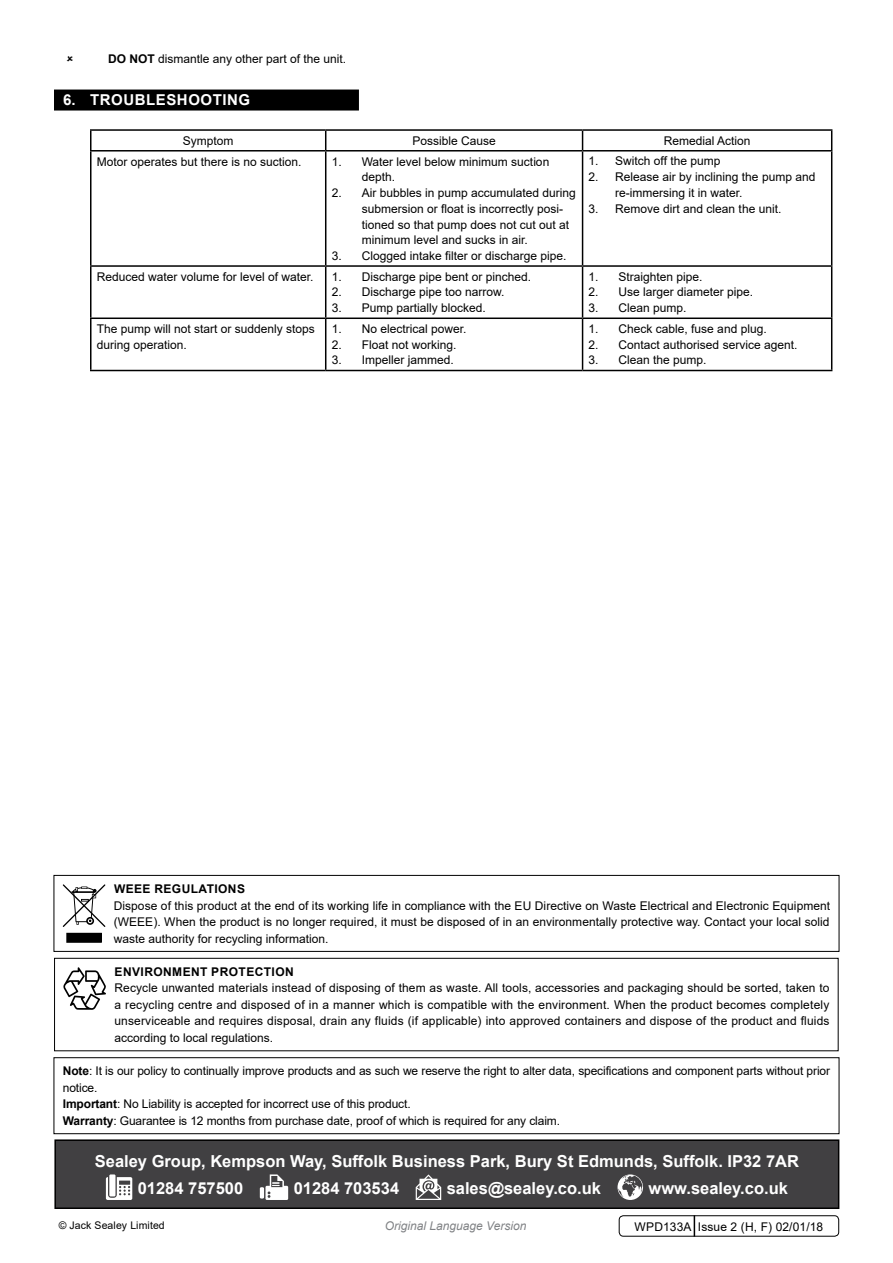
<style>
.page{position:relative;width:893px;height:1263px;background:#fff}
.page>*{position:absolute;margin:0;border:0;box-sizing:border-box;transform-origin:0 0}
.t1{font:700 16.5px/26.7px "Arial";color:#fff}
.t2{font:700 15px "Arial";letter-spacing:.035em;color:#fff}
.t3{font:12px/16.5px "Arial";color:#000}
.t4{font:700 12px "Arial";letter-spacing:.035em;color:#000}
.t5{font:italic 12px "Arial";color:#808285}
.t6{font:10.5px "Arial";letter-spacing:.01em;color:#000}
.s1{font-weight:700}
</style>
<div class="page">
<div style="left:54px;top:90px;width:305px;height:21px;background:#000"></div>
<hr style="left:90px;top:129px;width:236px;height:2px;background:#000">
<svg style="left:90px;top:131px;width:2px;height:19px"></svg>
<hr style="left:326px;top:129px;width:257px;height:2px;background:#000">
<svg style="left:325px;top:131px;width:1px;height:19px"></svg>
<hr style="left:583px;top:129px;width:249px;height:2px;background:#000">
<svg style="left:582px;top:131px;width:1px;height:19px"></svg>
<svg style="left:831px;top:131px;width:1px;height:19px"></svg>
<hr style="left:90px;top:150px;width:236px;height:2px;background:#000">
<hr style="left:90px;top:152px;width:2px;height:113px;background:#000">
<hr style="left:326px;top:150px;width:257px;height:2px;background:#000">
<hr style="left:325px;top:152px;width:1px;height:113px;background:#000">
<hr style="left:583px;top:150px;width:249px;height:2px;background:#000">
<hr style="left:582px;top:152px;width:1px;height:113px;background:#000">
<hr style="left:831px;top:152px;width:1px;height:113px;background:#000">
<hr style="left:90px;top:265px;width:236px;height:2px;background:#000">
<hr style="left:90px;top:267px;width:2px;height:50px;background:#000">
<hr style="left:326px;top:265px;width:257px;height:2px;background:#000">
<hr style="left:325px;top:267px;width:1px;height:50px;background:#000">
<hr style="left:583px;top:265px;width:249px;height:2px;background:#000">
<hr style="left:582px;top:267px;width:1px;height:50px;background:#000">
<hr style="left:831px;top:267px;width:1px;height:50px;background:#000">
<hr style="left:90px;top:317px;width:236px;height:2px;background:#000">
<hr style="left:90px;top:319px;width:2px;height:51px;background:#000">
<hr style="left:326px;top:317px;width:257px;height:2px;background:#000">
<hr style="left:325px;top:319px;width:1px;height:51px;background:#000">
<hr style="left:583px;top:317px;width:249px;height:2px;background:#000">
<hr style="left:582px;top:319px;width:1px;height:51px;background:#000">
<hr style="left:831px;top:319px;width:1px;height:51px;background:#000">
<hr style="left:90px;top:370px;width:236px;height:1px;background:#000">
<hr style="left:326px;top:370px;width:257px;height:1px;background:#000">
<hr style="left:583px;top:370px;width:249px;height:1px;background:#000">
<div style="left:55px;top:1140px;width:784px;height:68px;background:#414042"></div>
<svg style="left:106px;top:1177px;width:26px;height:23px"></svg>
<div style="left:109px;top:1174px;width:6px;height:22px;background:#fff"></div>
<hr style="left:260px;top:1187px;width:4px;height:11px;background:#fff">
<svg style="left:265px;top:1174px;width:23px;height:26px"></svg>
<svg style="left:416px;top:1174px;width:25px;height:26px"></svg>
<svg style="left:617px;top:1174px;width:26px;height:26px"></svg>
<div style="left:54px;top:1139px;width:785px;height:70px;border:2px solid #000"></div>
<div style="left:54px;top:958px;width:784px;height:93px;border:1px solid #000"></div>
<svg style="left:63px;top:967px;width:43px;height:43px"></svg>
<div style="left:54px;top:1057px;width:785px;height:77px;border:1px solid #000"></div>
<div style="left:54px;top:875px;width:785px;height:77px;border:1px solid #000"></div>
<div style="left:67px;top:933px;width:34px;height:9px;background:#000"></div>
<div style="left:66px;top:933px;width:36px;height:10px;border:2px solid #000"></div>
<svg style="left:63px;top:884px;width:42px;height:43px"></svg>
<div style="left:619px;top:1215px;width:220px;height:21px;border:1px solid #000;border-radius:4px"></div>
<svg style="left:694px;top:1215px;width:1px;height:21px"></svg>
<p class="t4" style="left:108px;top:50px;width:31px">DO NOT</p>
<p class="t3" style="left:158px;top:50px;width:190px">dismantle any other part of the unit.</p>
<p class="t2" style="left:63px;top:89px;width:186px">6. Troubleshooting</p>
<p class="t3" style="left:183px;top:132px;width:52px">Symptom</p>
<p class="t3" style="left:412px;top:132px;width:85px">Possible Cause</p>
<p class="t3" style="left:664px;top:132px;width:88px">Remedial Action</p>
<p class="t3" style="left:97px;top:153px;width:206px">Motor operates but there is no suction.</p>
<p class="t3" style="left:362px;top:153px;width:189px;line-height:15.8px;text-indent:-30px">1. Water level below minimum suction depth.</p>
<p class="t3" style="left:362px;top:185px;width:216px;line-height:15.8px;text-indent:-30px">2. Air bubbles in pump accumulated during submersion or float is incorrectly posi&shy;tioned so that pump does not cut out at minimum level and sucks in air.</p>
<p class="t3" style="left:332px;top:247px;width:236px">3. Clogged intake filter or discharge pipe.</p>
<p class="t3" style="left:589px;top:153px;width:133px">1. Switch off the pump</p>
<p class="t3" style="left:615px;top:169px;width:202px;line-height:15.8px;text-indent:-27px">2. Release air by inclining the pump and re-immersing it in water.</p>
<p class="t3" style="left:589px;top:200px;width:194px">3. Remove dirt and clean the unit.</p>
<p class="t3" style="left:97px;top:268px;width:218px">Reduced water volume for level of water.</p>
<p class="t3" style="left:332px;top:268px;width:201px">1. Discharge pipe bent or pinched.</p>
<p class="t3" style="left:332px;top:284px;width:174px">2. Discharge pipe too narrow.</p>
<p class="t3" style="left:332px;top:300px;width:156px">3. Pump partially blocked.</p>
<p class="t3" style="left:97px;top:321px;width:220px;line-height:15.8px">The pump will not start or suddenly stops during operation.</p>
<p class="t3" style="left:332px;top:320px;width:136px">1. N o electrical power.</p>
<p class="t3" style="left:332px;top:336px;width:126px">2. Float not working.</p>
<p class="t3" style="left:332px;top:352px;width:124px">3. Impeller jammed.</p>
<p class="t3" style="left:589px;top:268px;width:116px">1. Straighten pipe.</p>
<p class="t3" style="left:589px;top:284px;width:166px">2. Use larger diameter pipe.</p>
<p class="t3" style="left:589px;top:300px;width:100px">3. Clean pump.</p>
<p class="t3" style="left:589px;top:320px;width:180px">1. Check cable, fuse and plug.</p>
<p class="t3" style="left:589px;top:336px;width:210px">2. Contact authorised service agent.</p>
<p class="t3" style="left:589px;top:352px;width:120px">3. Clean the pump.</p>
<p class="t4" style="left:114px;top:880px;width:131px">Weee Regulations</p>
<p class="t3" style="left:114px;top:897px;width:718px;text-align:justify">Dispose of this product at the end of its working life in compliance with the EU Directive on Waste Electrical and Electronic Equipment (WEEE). When the product is no longer required, it must be disposed of in an environmentally protective way. Contact your local solid waste authority for recycling information.</p>
<p class="t4" style="left:115px;top:963px;width:181px">Environment Protection</p>
<p class="t3" style="left:114px;top:980px;width:717px;text-align:justify">Recycle unwanted materials instead of disposing of them as waste. All tools, accessories and packaging should be sorted, taken to a recycling centre and disposed of in a manner which is compatible with the environment. When the product becomes completely unserviceable and requires disposal, drain any fluids (if applicable) into approved containers and dispose of the product and fluids according to local regulations.</p>
<p class="t3" style="left:63px;top:1063px;width:769px"><span class="s1">Note</span>: It is our policy to continually improve products and as such we reserve the right to alter data, specifications and component parts without prior notice.<br><span class="s1">Important</span>: No Liability is accepted for incorrect use of this product.<br><span class="s1">Warranty</span>: Guarantee is 12 months from purchase date, proof of which is required for any claim.</p>
<h1 class="t1" style="left:138px;top:1148px;width:651px;text-indent:-43px">Sealey Group, Kempson Way, Suffolk Business Park, Bury St Edmunds, Suffolk. IP32 7AR<br>01284 757500</h1>
<h1 class="t1" style="left:294px;top:1174px;width:107px">01284 703534</h1>
<h1 class="t1" style="left:447px;top:1174px;width:156px">sales@sealey.co.uk</h1>
<h1 class="t1" style="left:648px;top:1174px;width:141px">www.sealey.co.uk</h1>
<p class="t6" style="left:59px;top:1218px;width:108px">© Jack Sealey Limited</p>
<p class="t5" style="left:385px;top:1218px;width:143px">Original Language Version</p>
<p class="t3" style="left:635px;top:1218px;width:190px">WPD133A Issue 2 (H, F) 02/01/18</p>
</div>
